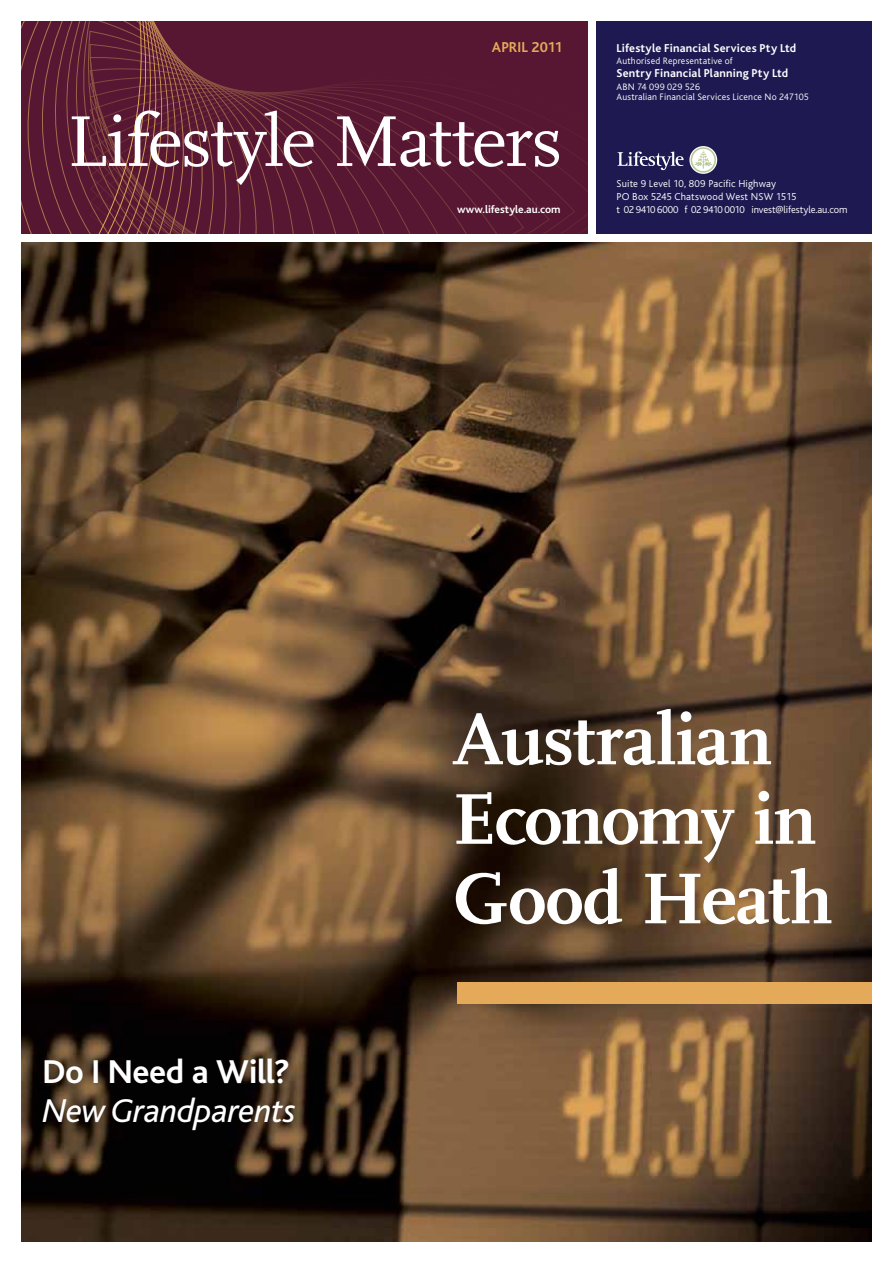
<style>
.page{position:relative;width:893px;height:1263px;background:#fff}
.page>*{position:absolute;margin:0;border:0;box-sizing:border-box;transform-origin:0 0}
.t1{font:700 75px/79.5px "FF Scala";letter-spacing:-.015em;color:#fff}
.t2{font:75px "FF Scala";letter-spacing:-.025em;color:#fff}
.t3{font:italic 34.5px "Bliss";letter-spacing:-.01em;color:#fff}
.t4{font:700 34.5px "Bliss";letter-spacing:-.015em;color:#fff}
.t5{font:15px "Bliss";letter-spacing:.005em;color:#fff}
.t6{font:700 15px "Bliss";letter-spacing:.005em;color:#e4aa5a}
.t7{font:700 12px "Bliss";letter-spacing:.015em;color:#fff}
.t8{font:700 11.25px "Bliss";letter-spacing:-.005em;color:#fff}
.t9{font:300 10.5px/12.9px "Bliss";color:#fff}
.t10{font:300 9.75px/10.5px "Bliss";letter-spacing:.02em;color:#fff}
</style>
<div class="page">
<img style="left:21px;top:243px;width:851px;height:999px">
<div style="left:596px;top:21px;width:276px;height:213px;background:#1e1951"></div>
<svg style="left:617px;top:152px;width:67px;height:18px"></svg>
<svg style="left:689px;top:146px;width:28px;height:28px"></svg>
<svg style="left:691px;top:147px;width:25px;height:26px"></svg>
<div style="left:575px;top:21px;width:12px;height:213px;background:#571631"></div>
<div style="left:550px;top:21px;width:25px;height:213px;background:#571631"></div>
<div style="left:524px;top:21px;width:26px;height:213px;background:#571631"></div>
<div style="left:499px;top:21px;width:25px;height:213px;background:#571631"></div>
<div style="left:473px;top:21px;width:26px;height:213px;background:#571631"></div>
<div style="left:447px;top:21px;width:26px;height:213px;background:#571631"></div>
<div style="left:422px;top:21px;width:25px;height:213px;background:#571631"></div>
<div style="left:320px;top:21px;width:102px;height:213px;background:#571631"></div>
<svg style="left:320px;top:25px;width:76px;height:209px;background:#581731"></svg>
<svg style="left:320px;top:34px;width:51px;height:200px;background:#581831"></svg>
<svg style="left:320px;top:43px;width:25px;height:191px;background:#591931"></svg>
<svg style="left:21px;top:21px;width:266px;height:213px;background:#612134"></svg>
<div style="left:457px;top:982px;width:415px;height:21px;background:#e4aa5a"></div>
<h3 class="t6" style="left:492px;top:40px;width:72px">APRIL 2011</h3>
<h1 class="t2" style="left:67px;top:101px;width:497px">Lifestyle Matters</h1>
<p class="t8" style="left:457px;top:203px;width:105px">www.lifestyle.au.com</p>
<p class="t7" style="left:617px;top:42px;width:181px">Lifestyle Financial Services Pty Ltd</p>
<p class="t10" style="left:617px;top:81px;width:194px">ABN 74 099 029 526<br>Australian Financial Services Licence No 247105</p>
<p class="t10" style="left:617px;top:56px;width:118px">Authorised Representative of</p>
<p class="t7" style="left:617px;top:66px;width:173px">Sentry Financial Planning Pty Ltd</p>
<p class="t9" style="left:617px;top:177px;width:232px">Suite 9 Level 10, 809 Pacific Highway<br>PO Box 5245 Chatswood West NSW 1515<br>t 02 9410 6000 f 02 9410 0010 invest@lifestyle.au.com</p>
<h3 class="t5" style="left:629px;top:191px;width:134px">www.lifestyle.au.com</h3>
<h2 class="t4" style="left:43px;top:1054px;width:249px">Do I Need a Will?</h2>
<h2 class="t3" style="left:43px;top:1093px;width:255px">New Grandparents</h2>
<h1 class="t1" style="left:453px;top:701px;width:382px">Australian<br>Economy in<br>Good Heath</h1>
</div>
